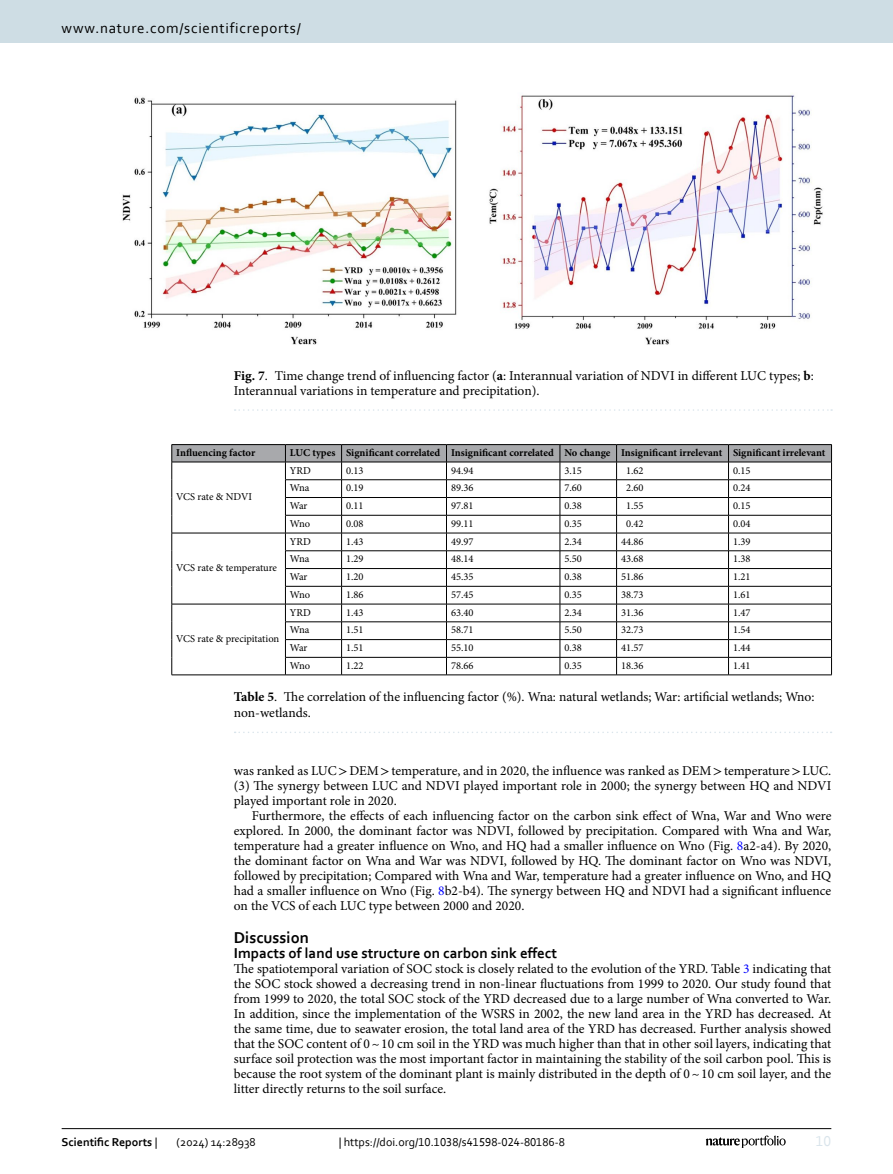
<style>
.page{position:relative;width:893px;height:1174px;background:#fff}
.page>*{position:absolute;margin:0;border:0;box-sizing:border-box;transform-origin:0 0}
.Head_1{font:700 16.5px "Corbel";color:#000}
.Head_2_After_1{font:700 15px "Corbel";color:#000}
.t1{font:15px "Corbel";letter-spacing:.05em;color:#000}
.t2{font:15px "Corbel";color:#d9e4eb}
.Body_Text{font:13.5px/15px "Minion Pro";color:#000;text-align:justify}
.Body_Text_Indent{font:13.5px/15px "Minion Pro";color:#000;text-align:justify}
.Figure_Caption{font:13.5px/15px "Minion Pro";color:#000}
.Table_Caption{font:13.5px/16.5px "Minion Pro";letter-spacing:-.005em;color:#000}
.t3{font:12px "Corbel";color:#000}
.t4{font:700 12px "Corbel";color:#000}
.Table_Body{font:10.5px "Minion Pro";color:#000}
.Table_Head{font:700 10.5px "Minion Pro";color:#000}
.s1{font-weight:700}
.s2{font-family:"STIX"}
.s3{color:#00f}
.s4{font-weight:400}
</style>
<div class="page">
<hr style="left:285px;top:674px;width:57px;height:1px;background:#000">
<hr style="left:342px;top:674px;width:104px;height:1px;background:#000">
<hr style="left:446px;top:674px;width:114px;height:1px;background:#000">
<hr style="left:560px;top:674px;width:57px;height:1px;background:#000">
<hr style="left:617px;top:674px;width:111px;height:1px;background:#000">
<svg style="left:172px;top:444px;width:660px;height:230px"></svg>
<hr style="left:728px;top:674px;width:104px;height:1px;background:#000">
<hr style="left:172px;top:674px;width:113px;height:1px;background:#000">
<svg style="left:235px;top:731px;width:597px;height:2px"></svg>
<img style="left:122px;top:95px;width:701px;height:250px">
<svg style="left:235px;top:409px;width:597px;height:2px"></svg>
<hr style="left:62px;top:1128px;width:769px;height:1px;background:#000">
<svg style="left:706px;top:1135px;width:80px;height:12px"></svg>
<div style="left:0;top:0;width:893px;height:43px;background:#cedde4"></div>
<p class="t1" style="left:62px;top:18px;width:241px">www.nature.com/scientificreports/</p>
<p class="Figure_Caption" style="left:234px;top:368px;width:582px"><span class="s1">Fig. 7</span>. Time change trend of influencing factor (<span class="s1">a</span>: Interannual variation of NDVI in different LUC types; <span class="s1">b</span>:<br>Interannual variations in temperature and precipitation).</p>
<p class="Table_Head" style="left:176px;top:445px;width:80px">Influencing factor</p>
<p class="Table_Head" style="left:290px;top:445px;width:47px">LUC types</p>
<p class="Table_Head" style="left:346px;top:445px;width:96px">Significant correlated</p>
<p class="Table_Head" style="left:451px;top:445px;width:104px">Insignificant correlated</p>
<p class="Table_Head" style="left:564px;top:445px;width:48px">No change</p>
<p class="Table_Head" style="left:621px;top:445px;width:103px">Insignificant irrelevant</p>
<p class="Table_Head" style="left:733px;top:445px;width:94px">Significant irrelevant</p>
<p class="Table_Body" style="left:176px;top:490px;width:77px">VCS rate &amp; NDVI</p>
<p class="Table_Body" style="left:290px;top:463px;width:22px">YRD</p>
<p class="Table_Body" style="left:346px;top:463px;width:19px">0.13</p>
<p class="Table_Body" style="left:451px;top:463px;width:24px">94.94</p>
<p class="Table_Body" style="left:564px;top:463px;width:19px">3.15</p>
<p class="Table_Body" style="left:626px;top:463px;width:19px">1.62</p>
<p class="Table_Body" style="left:733px;top:463px;width:19px">0.15</p>
<p class="Table_Body" style="left:290px;top:481px;width:21px">Wna</p>
<p class="Table_Body" style="left:346px;top:481px;width:19px">0.19</p>
<p class="Table_Body" style="left:451px;top:481px;width:24px">89.36</p>
<p class="Table_Body" style="left:564px;top:481px;width:19px">7.60</p>
<p class="Table_Body" style="left:626px;top:481px;width:19px">2.60</p>
<p class="Table_Body" style="left:733px;top:481px;width:19px">0.24</p>
<p class="Table_Body" style="left:290px;top:498px;width:19px">War</p>
<p class="Table_Body" style="left:346px;top:498px;width:19px">0.11</p>
<p class="Table_Body" style="left:451px;top:498px;width:24px">97.81</p>
<p class="Table_Body" style="left:564px;top:498px;width:19px">0.38</p>
<p class="Table_Body" style="left:626px;top:498px;width:19px">1.55</p>
<p class="Table_Body" style="left:733px;top:498px;width:19px">0.15</p>
<p class="Table_Body" style="left:290px;top:516px;width:22px">Wno</p>
<p class="Table_Body" style="left:346px;top:516px;width:19px">0.08</p>
<p class="Table_Body" style="left:451px;top:516px;width:24px">99.11</p>
<p class="Table_Body" style="left:564px;top:516px;width:19px">0.35</p>
<p class="Table_Body" style="left:626px;top:516px;width:19px">0.42</p>
<p class="Table_Body" style="left:733px;top:516px;width:19px">0.04</p>
<p class="Table_Body" style="left:176px;top:561px;width:102px">VCS rate &amp; temperature</p>
<p class="Table_Body" style="left:290px;top:534px;width:22px">YRD</p>
<p class="Table_Body" style="left:346px;top:534px;width:19px">1.43</p>
<p class="Table_Body" style="left:451px;top:534px;width:24px">49.97</p>
<p class="Table_Body" style="left:564px;top:534px;width:19px">2.34</p>
<p class="Table_Body" style="left:621px;top:534px;width:24px">44.86</p>
<p class="Table_Body" style="left:733px;top:534px;width:19px">1.39</p>
<p class="Table_Body" style="left:290px;top:552px;width:21px">Wna</p>
<p class="Table_Body" style="left:346px;top:552px;width:19px">1.29</p>
<p class="Table_Body" style="left:451px;top:552px;width:24px">48.14</p>
<p class="Table_Body" style="left:564px;top:552px;width:19px">5.50</p>
<p class="Table_Body" style="left:621px;top:552px;width:24px">43.68</p>
<p class="Table_Body" style="left:733px;top:552px;width:19px">1.38</p>
<p class="Table_Body" style="left:290px;top:569px;width:19px">War</p>
<p class="Table_Body" style="left:346px;top:569px;width:19px">1.20</p>
<p class="Table_Body" style="left:451px;top:569px;width:24px">45.35</p>
<p class="Table_Body" style="left:564px;top:569px;width:19px">0.38</p>
<p class="Table_Body" style="left:621px;top:569px;width:24px">51.86</p>
<p class="Table_Body" style="left:733px;top:569px;width:19px">1.21</p>
<p class="Table_Body" style="left:290px;top:587px;width:22px">Wno</p>
<p class="Table_Body" style="left:346px;top:587px;width:19px">1.86</p>
<p class="Table_Body" style="left:451px;top:587px;width:24px">57.45</p>
<p class="Table_Body" style="left:564px;top:587px;width:19px">0.35</p>
<p class="Table_Body" style="left:621px;top:587px;width:24px">38.73</p>
<p class="Table_Body" style="left:733px;top:587px;width:19px">1.61</p>
<p class="Table_Body" style="left:290px;top:605px;width:22px">YRD</p>
<p class="Table_Body" style="left:346px;top:605px;width:19px">1.43</p>
<p class="Table_Body" style="left:451px;top:605px;width:24px">63.40</p>
<p class="Table_Body" style="left:564px;top:605px;width:19px">2.34</p>
<p class="Table_Body" style="left:621px;top:605px;width:24px">31.36</p>
<p class="Table_Body" style="left:733px;top:605px;width:19px">1.47</p>
<p class="Table_Body" style="left:290px;top:623px;width:21px">Wna</p>
<p class="Table_Body" style="left:346px;top:623px;width:19px">1.51</p>
<p class="Table_Body" style="left:451px;top:623px;width:24px">58.71</p>
<p class="Table_Body" style="left:564px;top:623px;width:19px">5.50</p>
<p class="Table_Body" style="left:621px;top:623px;width:24px">32.73</p>
<p class="Table_Body" style="left:733px;top:623px;width:19px">1.54</p>
<p class="Table_Body" style="left:290px;top:641px;width:19px">War</p>
<p class="Table_Body" style="left:346px;top:641px;width:19px">1.51</p>
<p class="Table_Body" style="left:451px;top:641px;width:24px">55.10</p>
<p class="Table_Body" style="left:564px;top:641px;width:19px">0.38</p>
<p class="Table_Body" style="left:621px;top:641px;width:24px">41.57</p>
<p class="Table_Body" style="left:733px;top:641px;width:19px">1.44</p>
<p class="Table_Body" style="left:290px;top:658px;width:22px">Wno</p>
<p class="Table_Body" style="left:346px;top:658px;width:19px">1.22</p>
<p class="Table_Body" style="left:451px;top:658px;width:24px">78.66</p>
<p class="Table_Body" style="left:564px;top:658px;width:19px">0.35</p>
<p class="Table_Body" style="left:621px;top:658px;width:24px">18.36</p>
<p class="Table_Body" style="left:733px;top:658px;width:19px">1.41</p>
<p class="Table_Caption" style="left:234px;top:688px;width:582px"><span class="s1">Table 5</span>. The correlation of the influencing factor (%). Wna: natural wetlands; War: artificial wetlands; Wno: non-wetlands.</p>
<p class="Table_Body" style="left:176px;top:631px;width:105px">VCS rate &amp; precipitation</p>
<p class="Body_Text_Indent" style="left:234px;top:763px;width:599px">was ranked as LUC<span class="s2">&gt;</span>DEM<span class="s2">&gt;</span>temperature, and in 2020, the influence was ranked as DEM<span class="s2">&gt;</span>temperature<span class="s2">&gt;</span>LUC. (3) The synergy between LUC and NDVI played important role in 2000; the synergy between HQ and NDVI played important role in 2020.</p>
<p class="Body_Text_Indent" style="left:234px;top:808px;width:599px;text-indent:18px">Furthermore, the effects of each influencing factor on the carbon sink effect of Wna, War and Wno were explored. In 2000, the dominant factor was NDVI, followed by precipitation. Compared with Wna and War, temperature had a greater influence on Wno, and HQ had a smaller influence on Wno (Fig. <span class="s3">8</span>a2-a4). By 2020, the dominant factor on Wna and War was NDVI, followed by HQ. The dominant factor on Wno was NDVI, followed by precipitation; Compared with Wna and War, temperature had a greater influence on Wno, and HQ had a smaller influence on Wno (Fig. <span class="s3">8</span>b2-b4). The synergy between HQ and NDVI had a significant influence on the VCS of each LUC type between 2000 and 2020.</p>
<p class="Head_1" style="left:234px;top:927px;width:77px">Discussion</p>
<p class="Head_2_After_1" style="left:234px;top:944px;width:325px">Impacts of land use structure on carbon sink effect</p>
<p class="Body_Text" style="left:234px;top:961px;width:599px">The spatiotemporal variation of SOC stock is closely related to the evolution of the YRD. Table <span class="s3">3</span> indicating that the SOC stock showed a decreasing trend in non-linear fluctuations from 1999 to 2020. Our study found that from 1999 to 2020, the total SOC stock of the YRD decreased due to a large number of Wna converted to War.<br>In addition, since the implementation of the WSRS in 2002, the new land area in the YRD has decreased. At the same time, due to seawater erosion, the total land area of the YRD has decreased. Further analysis showed that the SOC content of 0~10 cm soil in the YRD was much higher than that in other soil layers, indicating that surface soil protection was the most important factor in maintaining the stability of the soil carbon pool. This is because the root system of the dominant plant is mainly distributed in the depth of 0~10 cm soil layer, and the litter directly returns to the soil surface.</p>
<p class="t4" style="left:62px;top:1134px;width:97px">Scientific Reports <span class="s4">|</span></p>
<p class="t3" style="left:177px;top:1134px;width:81px">(2024) 14:28938</p>
<p class="t3" style="left:339px;top:1134px;width:228px">| https://doi.org/10.1038/s41598-024-80186-8</p>
<p class="t2" style="left:816px;top:1132px;width:17px">10</p>
</div>
